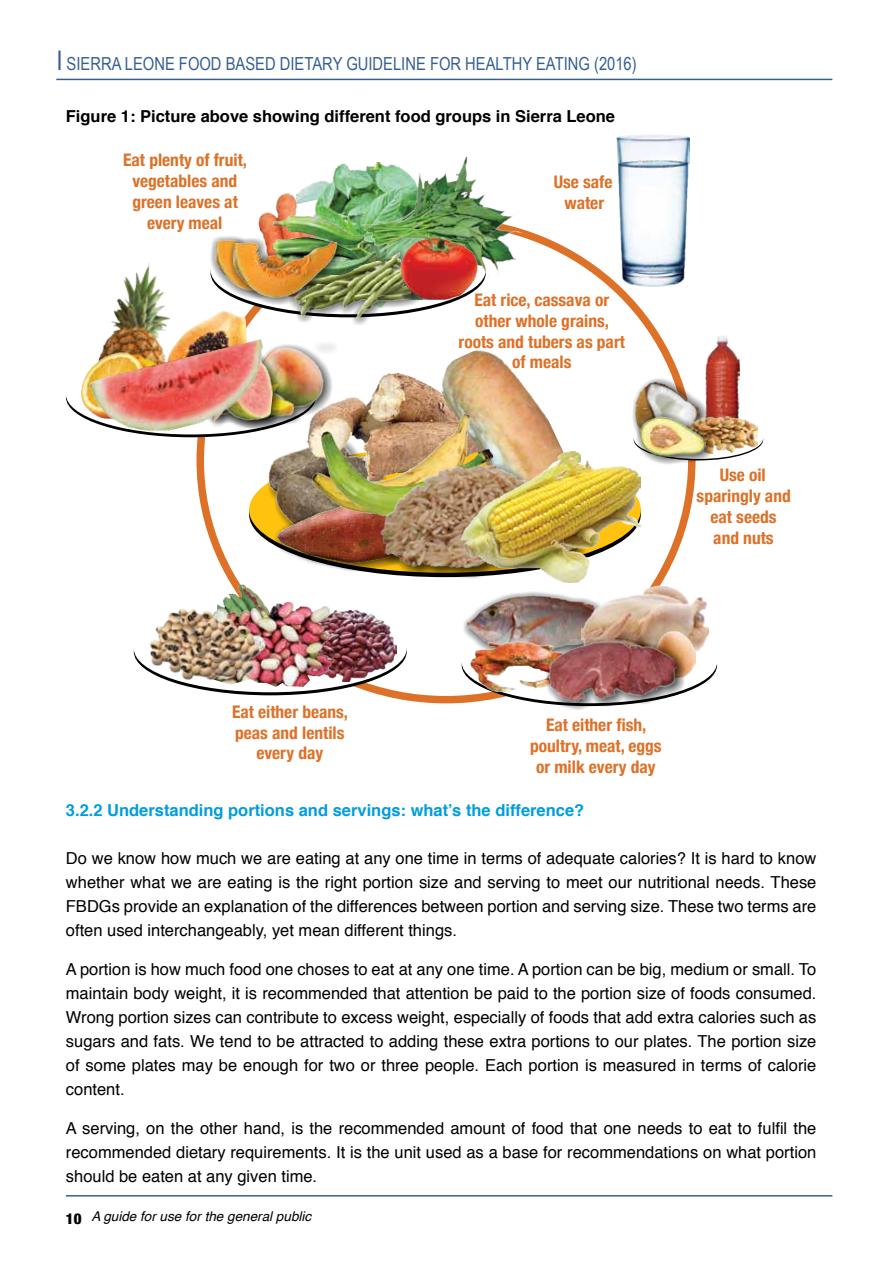
<style>
.page{position:relative;width:893px;height:1263px;background:#fff}
.page>*{position:absolute;margin:0;border:0;box-sizing:border-box;transform-origin:0 0}
.t1{font:18px "Arial Narrow";color:#365f92}
.t2{font:700 condensed 17.4px/20.9px "Helvetica Neue";color:#de7127;text-align:center}
.t3{font:700 condensed 17.4px/20.9px "Helvetica Neue";color:#dc7127;text-align:center}
.t4{font:16.5px/24px "Helvetica";color:#000;text-align:justify}
.t5{font:700 16.5px "Helvetica";color:#000}
.t6{font:700 16.5px "Helvetica";color:#009ddf}
.t7{font:italic 13.5px "Helvetica";color:#000}
.s1{font-size:27px}
.s2{font-family:"Helvetica Neue";font-weight:900;font-style:normal;font-stretch:condensed;font-size:15px}
</style>
<div class="page">
<hr style="left:56px;top:79px;width:776px;height:1px;background:#365f92">
<hr style="left:66px;top:1195px;width:766px;height:1px;background:#365f92">
<img style="left:226px;top:585px;width:63px;height:17px">
<img style="left:337px;top:611px;width:60px;height:70px">
<img style="left:270px;top:602px;width:67px;height:85px">
<img style="left:138px;top:597px;width:132px;height:99px">
<img style="left:107px;top:263px;width:59px;height:76px">
<img style="left:278px;top:344px;width:57px;height:79px">
<img style="left:166px;top:311px;width:81px;height:28px">
<img style="left:81px;top:372px;width:7px;height:47px">
<svg style="left:278px;top:349px;width:3px;height:77px"></svg>
<img style="left:213px;top:329px;width:65px;height:98px">
<img style="left:88px;top:339px;width:189px;height:107px">
<svg style="left:267px;top:440px;width:10px;height:102px"></svg>
<img style="left:269px;top:442px;width:37px;height:103px">
<img style="left:308px;top:374px;width:123px;height:36px">
<svg style="left:274px;top:492px;width:32px;height:56px"></svg>
<img style="left:278px;top:496px;width:94px;height:77px">
<img style="left:617px;top:134px;width:72px;height:152px">
<img style="left:431px;top:350px;width:132px;height:100px">
<img style="left:306px;top:410px;width:194px;height:107px">
<img style="left:372px;top:450px;width:191px;height:128px">
<img style="left:462px;top:451px;width:179px;height:132px">
<img style="left:297px;top:163px;width:125px;height:148px">
<img style="left:253px;top:194px;width:102px;height:112px">
<img style="left:361px;top:158px;width:162px;height:118px">
<svg style="left:289px;top:248px;width:131px;height:77px"></svg>
<img style="left:294px;top:251px;width:117px;height:67px">
<img style="left:273px;top:214px;width:102px;height:60px">
<img style="left:397px;top:220px;width:85px;height:80px">
<svg style="left:241px;top:237px;width:104px;height:68px"></svg>
<img style="left:210px;top:226px;width:132px;height:75px">
<img style="left:705px;top:335px;width:35px;height:82px">
<svg style="left:705px;top:378px;width:3px;height:27px"></svg>
<img style="left:632px;top:355px;width:72px;height:90px">
<img style="left:714px;top:417px;width:44px;height:37px">
<svg style="left:636px;top:405px;width:78px;height:60px"></svg>
<img style="left:639px;top:408px;width:67px;height:50px">
<svg style="left:463px;top:591px;width:83px;height:43px"></svg>
<img style="left:466px;top:593px;width:114px;height:48px">
<img style="left:580px;top:585px;width:129px;height:67px">
<img style="left:471px;top:641px;width:71px;height:51px">
<img style="left:682px;top:625px;width:14px;height:51px">
<svg style="left:682px;top:637px;width:3px;height:57px"></svg>
<img style="left:542px;top:620px;width:140px;height:90px">
<p class="t1" style="left:56px;top:50px;width:582px"><span class="s1">I</span> SIERRA LEONE FOOD BASED DIETARY GUIDELINE FOR HEALTHY EATING (2016)</p>
<p class="t5" style="left:66px;top:103px;width:551px">Figure 1: Picture above showing different food groups in Sierra Leone</p>
<p class="t3" style="left:123px;top:148px;width:125px">Eat plenty of fruit, vegetables and green leaves at every meal</p>
<p class="t2" style="left:232px;top:700px;width:118px">Eat either beans, peas and lentils every day</p>
<p class="t3" style="left:554px;top:170px;width:60px">Use safe water</p>
<p class="t2" style="left:459px;top:288px;width:168px">Eat rice, cassava or other whole grains, roots and tubers as part of meals</p>
<p class="t3" style="left:697px;top:464px;width:96px">Use oil sparingly and eat seeds and nuts</p>
<p class="t2" style="left:530px;top:713px;width:133px">Eat either fish, poultry, meat, eggs or milk every day</p>
<p class="t6" style="left:66px;top:797px;width:520px">3.2.2 Understanding portions and servings: what’s the difference?</p>
<p class="t4" style="left:66px;top:847px;width:752px">Do we know how much we are eating at any one time in terms of adequate calories? It is hard to know whether what we are eating is the right portion size and serving to meet our nutritional needs. These FBDGs provide an explanation of the differences between portion and serving size. These two terms are often used interchangeably, yet mean different things.</p>
<p class="t4" style="left:66px;top:958px;width:752px">A portion is how much food one choses to eat at any one time. A portion can be big, medium or small. To maintain body weight, it is recommended that attention be paid to the portion size of foods consumed.<br>Wrong portion sizes can contribute to excess weight, especially of foods that add extra calories such as sugars and fats. We tend to be attracted to adding these extra portions to our plates. The portion size of some plates may be enough for two or three people. Each portion is measured in terms of calorie content.</p>
<p class="t4" style="left:66px;top:1117px;width:752px">A serving, on the other hand, is the recommended amount of food that one needs to eat to fulfil the recommended dietary requirements. It is the unit used as a base for recommendations on what portion should be eaten at any given time.</p>
<p class="t7" style="left:66px;top:1205px;width:247px"><span class="s2">10</span> A guide for use for the general public</p>
</div>
